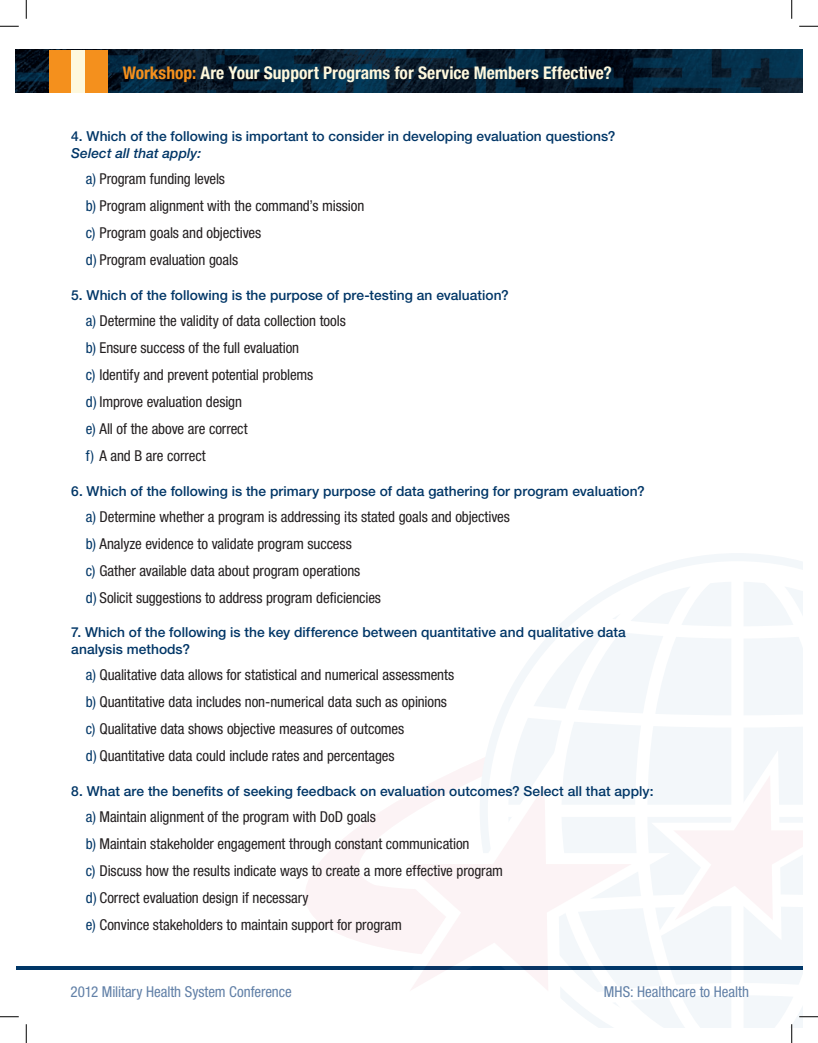
<style>
.page{position:relative;width:818px;height:1043px;background:#fff}
.page>*{position:absolute;margin:0;border:0;box-sizing:border-box;transform-origin:0 0}
.Header_1{font:700 condensed 17.5px "Helvetica Neue LT Std";color:#fef8dd}
.Indents{font:condensed 15px "Helvetica Neue LT Std";letter-spacing:-.005em;color:#231f20}
.Body_Text{font:condensed 15px "Helvetica Neue LT Std";letter-spacing:-.005em;color:#6180a7}
.Body_Text-2{font:500 13.75px/16.5px "Helvetica Neue LT Std";color:#003667}
.s1{color:#f4901d}
.s2{font-style:italic}
.s3{color:#003667}
</style>
<div class="page">
<img style="left:15px;top:50px;width:787px;height:43px">
<div style="left:49px;top:50px;width:59px;height:42px;background:#f4901d"></div>
<div style="left:71px;top:50px;width:14px;height:42px;background:#fef8dd"></div>
<hr style="left:16px;top:966px;width:786px;height:4px;background:#003667">
<svg style="left:305px;top:816px;width:70px;height:130px;fill:#fcf3f5"></svg>
<svg style="left:677px;top:553px;width:121px;height:8px"></svg>
<svg style="left:542px;top:561px;width:260px;height:467px"></svg>
<svg style="left:375px;top:796px;width:295px;height:223px"></svg>
<svg style="left:407px;top:644px;width:395px;height:347px"></svg>
<svg style="left:0;top:25px;width:19px;height:2px"></svg>
<svg style="left:799px;top:25px;width:19px;height:2px"></svg>
<svg style="left:0;top:1016px;width:19px;height:1px"></svg>
<svg style="left:799px;top:1015px;width:19px;height:2px"></svg>
<svg style="left:25px;top:0;width:2px;height:19px"></svg>
<svg style="left:25px;top:1024px;width:2px;height:18px"></svg>
<svg style="left:791px;top:0;width:1px;height:19px"></svg>
<svg style="left:790px;top:1024px;width:2px;height:18px"></svg>
<p class="Header_1" style="left:123px;top:62px;width:490px"><span class="s1">Workshop:</span> Are Your Support Programs for Service Members Effective?</p>
<p class="Body_Text-2" style="left:71px;top:128px;width:545px">4. Which of the following is important to consider in developing evaluation questions?<br><span class="s2">Select all that apply:</span></p>
<p class="Indents" style="left:86px;top:170px;width:141px"><span class="s3">a)</span> Program funding levels</p>
<p class="Indents" style="left:86px;top:197px;width:280px"><span class="s3">b)</span> Program alignment with the command’s mission</p>
<p class="Indents" style="left:86px;top:224px;width:177px"><span class="s3">c)</span> Program goals and objectives</p>
<p class="Indents" style="left:86px;top:251px;width:154px"><span class="s3">d)</span> Program evaluation goals</p>
<p class="Body_Text-2" style="left:71px;top:286px;width:439px">5. Which of the following is the purpose of pre-testing an evaluation?</p>
<p class="Indents" style="left:86px;top:312px;width:261px"><span class="s3">a)</span> Determine the validity of data collection tools</p>
<p class="Indents" style="left:86px;top:339px;width:215px"><span class="s3">b)</span> Ensure success of the full evaluation</p>
<p class="Indents" style="left:86px;top:366px;width:229px"><span class="s3">c)</span> Identify and prevent potential problems</p>
<p class="Indents" style="left:86px;top:393px;width:157px"><span class="s3">d)</span> Improve evaluation design</p>
<p class="Indents" style="left:86px;top:420px;width:163px"><span class="s3">e)</span> All of the above are correct</p>
<p class="Indents" style="left:86px;top:447px;width:121px"><span class="s3">f)</span> A and B are correct</p>
<p class="Body_Text-2" style="left:71px;top:482px;width:575px">6. Which of the following is the primary purpose of data gathering for program evaluation?</p>
<p class="Indents" style="left:86px;top:508px;width:425px"><span class="s3">a)</span> Determine whether a program is addressing its stated goals and objectives</p>
<p class="Indents" style="left:86px;top:535px;width:267px"><span class="s3">b)</span> Analyze evidence to validate program success</p>
<p class="Indents" style="left:86px;top:562px;width:276px"><span class="s3">c)</span> Gather available data about program operations</p>
<p class="Indents" style="left:86px;top:589px;width:296px"><span class="s3">d)</span> Solicit suggestions to address program deficiencies</p>
<p class="Body_Text-2" style="left:71px;top:624px;width:556px">7. Which of the following is the key difference between quantitative and qualitative data analysis methods?</p>
<p class="Indents" style="left:86px;top:666px;width:370px"><span class="s3">a)</span> Qualitative data allows for statistical and numerical assessments</p>
<p class="Indents" style="left:86px;top:693px;width:362px"><span class="s3">b)</span> Quantitative data includes non-numerical data such as opinions</p>
<p class="Indents" style="left:86px;top:720px;width:320px"><span class="s3">c)</span> Qualitative data shows objective measures of outcomes</p>
<p class="Indents" style="left:86px;top:747px;width:310px"><span class="s3">d)</span> Quantitative data could include rates and percentages</p>
<p class="Body_Text-2" style="left:71px;top:782px;width:583px">8. What are the benefits of seeking feedback on evaluation outcomes? Select all that apply:</p>
<p class="Indents" style="left:86px;top:808px;width:291px"><span class="s3">a)</span> Maintain alignment of the program with DoD goals</p>
<p class="Indents" style="left:86px;top:835px;width:385px"><span class="s3">b)</span> Maintain stakeholder engagement through constant communication</p>
<p class="Indents" style="left:86px;top:862px;width:418px"><span class="s3">c)</span> Discuss how the results indicate ways to create a more effective program</p>
<p class="Indents" style="left:86px;top:889px;width:224px"><span class="s3">d)</span> Correct evaluation design if necessary</p>
<p class="Indents" style="left:86px;top:916px;width:317px"><span class="s3">e)</span> Convince stakeholders to maintain support for program</p>
<p class="Body_Text" style="left:71px;top:983px;width:223px">2012 Military Health System Conference</p>
<p class="Body_Text" style="left:603px;top:983px;width:147px">MHS: Healthcare to Health</p>
</div>
